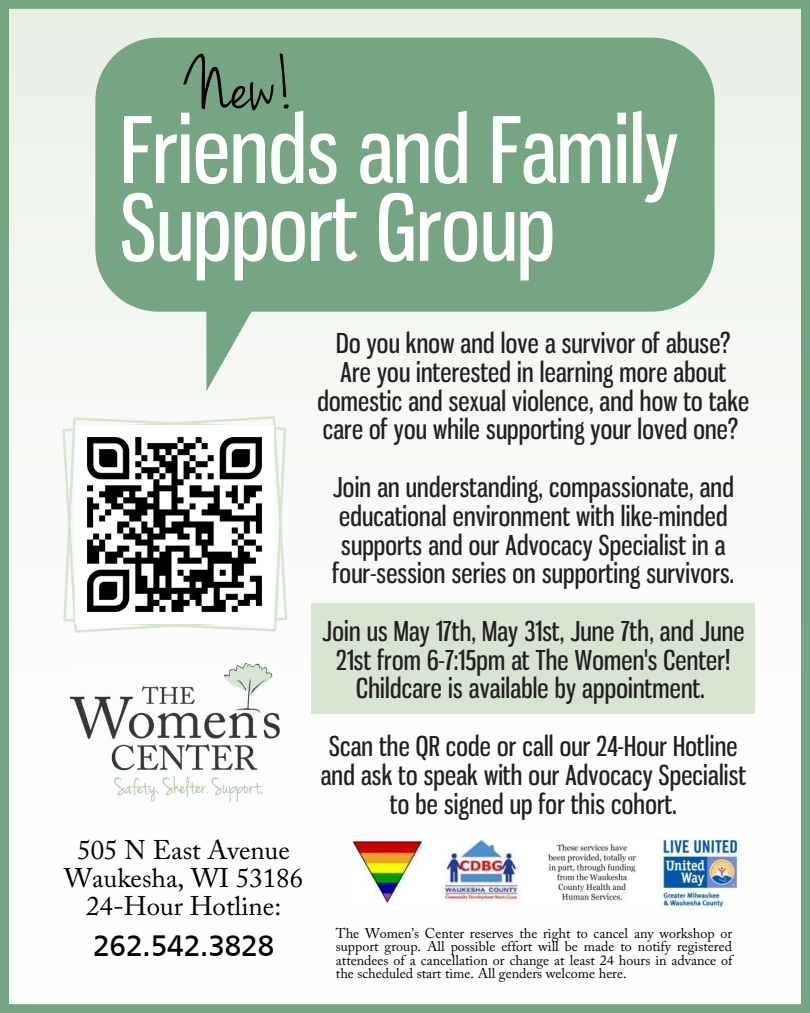
<style>
.page{position:relative;width:810px;height:1013px;background:#fff}
.page>*{position:absolute;margin:0;border:0;box-sizing:border-box;transform-origin:0 0}
.t1{font:89.7px/77.8px "Gnuolane Rg";color:#fff}
.t2{font:77.7px "Jenna Sue";color:#000}
.t3{font:30.7px "Frutiger";color:#000}
.t4{font:26.8px/28.8px "Gnuolane Rg";letter-spacing:.01em;color:#231f20;text-align:center}
.t5{font:26.8px/27.8px "Adobe Caslon Pro";color:#000;text-align:center}
.t6{font:14.1px/13.4px "Adobe Caslon Pro";color:#000;text-align:justify}
</style>
<div class="page">
<div style="left:10px;top:0;width:800px;height:1008px;background:linear-gradient(to bottom,#ebf1e8,#fff)"></div>
<div style="left:311px;top:603px;width:444px;height:110px;background:#d8e4d2"></div>
<svg style="left:95px;top:38px;width:620px;height:353px;fill:#75a583"></svg>
<img style="left:71px;top:663px;width:208px;height:138px">
<div style="left:801px;top:0;width:9px;height:1009px;background:#75a583"></div>
<div style="left:0;top:0;width:9px;height:1009px;background:#75a583"></div>
<div style="left:0;top:1004px;width:810px;height:8px;background:#75a583"></div>
<div style="left:0;top:0;width:810px;height:9px;background:#75a583"></div>
<img style="left:353px;top:838px;width:385px;height:71px">
<svg style="left:62px;top:416px;width:225px;height:217px;fill:#f6f9f5"></svg>
<img style="left:76px;top:425px;width:198px;height:198px">
<h2 class="t2" style="left:188px;top:50px;width:109px">New!</h2>
<h1 class="t1" style="left:120px;top:110px;width:559px">Friends and Family<br>Support Group</h1>
<p class="t5" style="left:64px;top:839px;width:240px">505 N East Avenue<br>Waukesha, WI 53186<br>24-Hour Hotline:</p>
<p class="t3" style="left:93px;top:933px;width:183px">262.542.3828</p>
<p class="t4" style="left:317px;top:328px;width:433px">Do you know and love a survivor of abuse?<br>Are you interested in learning more about domestic and sexual violence, and how to take care of you while supporting your loved one?</p>
<p class="t4" style="left:333px;top:472px;width:403px">Join an understanding, compassionate, and educational environment with like-minded supports and our Advocacy Specialist in a four-session series on supporting survivors.</p>
<p class="t4" style="left:322px;top:616px;width:424px">Join us May 17th, May 31st, June 7th, and June<br>21st from 6-7:15pm at The Women's Center!<br>Childcare is available by appointment.</p>
<p class="t4" style="left:321px;top:731px;width:427px">Scan the QR code or call our 24-Hour Hotline and ask to speak with our Advocacy Specialist to be signed up for this cohort.</p>
<p class="t6" style="left:336px;top:927px;width:398px">The Women’s Center reserves the right to cancel any workshop or support group. All possible effort will be made to notify registered attendees of a cancellation or change at least 24 hours in advance of the scheduled start time. All genders welcome here.</p>
</div>
